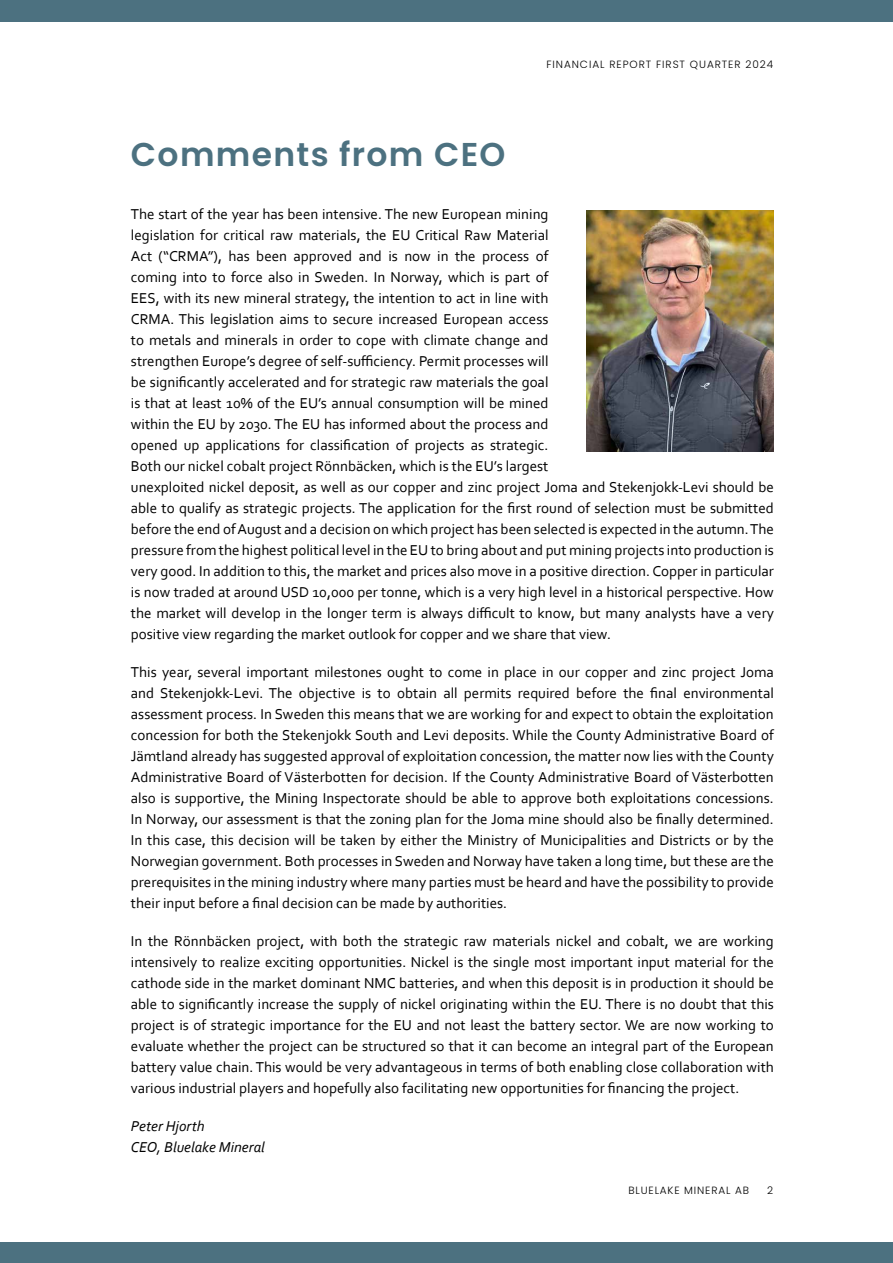
<style>
.page{position:relative;width:893px;height:1263px;background:#fff}
.page>*{position:absolute;margin:0;border:0;box-sizing:border-box;transform-origin:0 0}
.t1{font:600 33px "Poppins";letter-spacing:.04em;color:#4c7180}
.t2{font:15px/21px "Corbel";color:#000;text-align:justify}
.t3{font:italic 15px/21px "Corbel";color:#000}
.t4{font:300 10.5px "Poppins";letter-spacing:.09em;color:#000}
</style>
<div class="page">
<div style="left:0;top:0;width:893px;height:22px;background:#4c7180"></div>
<div style="left:0;top:1242px;width:893px;height:21px;background:#4c7180"></div>
<img style="left:587px;top:210px;width:187px;height:242px">
<h1 class="t1" style="left:131px;top:136px;width:376px">Comments from CEO</h1>
<p class="t4" style="left:546px;top:58px;width:228px">FINANCIAL REPORT FIRST QUARTER 2024</p>
<p class="t2" style="left:131px;top:203px;width:644px;text-align:left">The start of the year has been intensive. The new European mining<br>legislation for critical raw materials, the EU Critical Raw Material<br>Act (“CRMA”), has been approved and is now in the process of<br>coming into to force also in Sweden. In Norway, which is part of<br>EES, with its new mineral strategy, the intention to act in line with<br>CRMA. This legislation aims to secure increased European access<br>to metals and minerals in order to cope with climate change and<br>strengthen Europe’s degree of self-sufficiency. Permit processes will<br>be significantly accelerated and for strategic raw materials the goal<br>is that at least 10% of the EU’s annual consumption will be mined<br>within the EU by 2030. The EU has informed about the process and<br>opened up applications for classification of projects as strategic.<br>Both our nickel cobalt project Rönnbäcken, which is the EU’s largest<br>unexploited nickel deposit, as well as our copper and zinc project Joma and Stekenjokk-Levi should be able to qualify as strategic projects. The application for the first round of selection must be submitted before the end ofAugust and a decision on which project has been selected is expected in the autumn.The pressure from the highest political level in the EU to bring about and put mining projects into production is very good. In addition to this, the market and prices also move in a positive direction. Copper in particular is now traded at around USD 10,000 per tonne, which is a very high level in a historical perspective. How the market will develop in the longer term is always difficult to know, but many analysts have a very positive view regarding the market outlook for copper and we share that view.</p>
<p class="t2" style="left:131px;top:661px;width:644px">This year, several important milestones ought to come in place in our copper and zinc project Joma and Stekenjokk-Levi. The objective is to obtain all permits required before the final environmental assessment process. In Sweden this means that we are working for and expect to obtain the exploitation concession for both the Stekenjokk South and Levi deposits. While the County Administrative Board of Jämtland already has suggested approval of exploitation concession, the matter now lies with theCounty Administrative Board of Västerbotten for decision. If the County Administrative Board of Västerbotten also is supportive, the Mining Inspectorate should be able to approve both exploitations concessions.<br>In Norway, our assessment is that the zoning plan for the Joma mine should also be finally determined.<br>In this case, this decision will be taken by either the Ministry of Municipalities and Districts or by the Norwegian government. Both processes in Sweden and Norway have taken a long time, but these are the prerequisites in the mining industry where many parties must be heard and have the possibility to provide their input before a final decision can be made by authorities.</p>
<p class="t2" style="left:131px;top:930px;width:644px">In the Rönnbäcken project, with both the strategic raw materials nickel and cobalt, we are working intensively to realize exciting opportunities. Nickel is the single most important input material for the cathode side in the market dominant NMC batteries, and when this deposit is in production it should be able to significantly increase the supply of nickel originating within the EU. There is no doubt that this project is of strategic importance for the EU and not least the battery sector. We are now working to evaluate whether the project can be structured so that it can become an integral part of the European battery value chain. This would be very advantageous in terms of both enabling close collaboration with various industrial players and hopefully also facilitating new opportunities for financing the project.</p>
<p class="t3" style="left:131px;top:1115px;width:135px">Peter Hjorth<br>CEO, Bluelake Mineral</p>
<p class="t4" style="left:628px;top:1184px;width:122px">BLUELAKE MINERAL AB</p>
<p class="t4" style="left:767px;top:1184px;width:8px">2</p>
</div>
